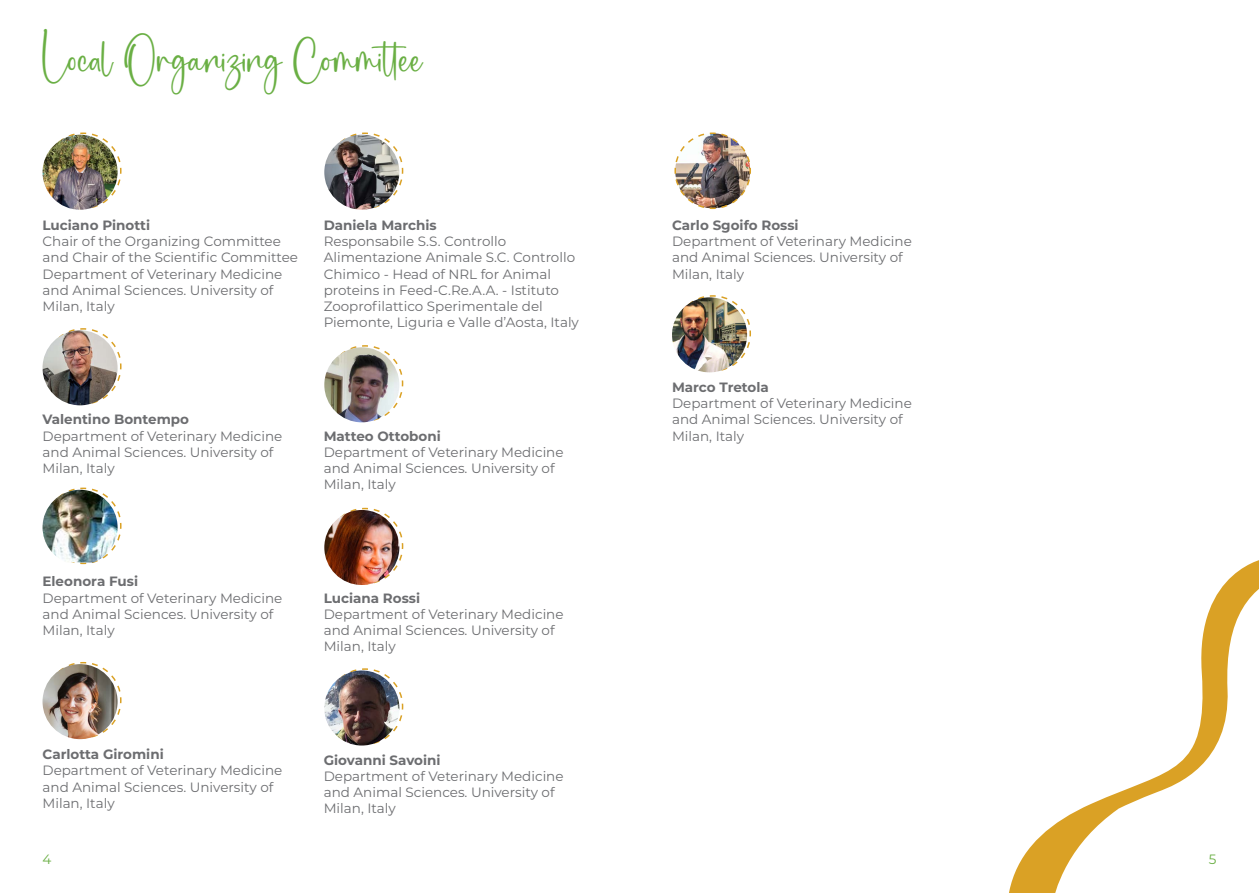
<style>
.page{position:relative;width:1259px;height:893px;background:#fff}
.page>*{position:absolute;margin:0;border:0;box-sizing:border-box;transform-origin:0 0}
.t1{font:30px "staywinter";color:#6aaf44}
.t2{font:13.5px/16.2px "Montserrat";color:#6c6d70}
.t3{font:700 13.5px "Montserrat";color:#6c6d70}
.t4{font:13.5px "Montserrat";color:#6aaf44}
</style>
<div class="page">
<svg style="left:1009px;top:560px;width:250px;height:333px"></svg>
<svg style="left:44px;top:132px;width:78px;height:78px"></svg>
<img style="left:43px;top:135px;width:75px;height:75px;border-radius:38px">
<svg style="left:44px;top:328px;width:78px;height:77px"></svg>
<img style="left:43px;top:330px;width:75px;height:75px;border-radius:38px">
<svg style="left:70px;top:487px;width:52px;height:78px"></svg>
<img style="left:43px;top:490px;width:75px;height:72px">
<svg style="left:44px;top:662px;width:78px;height:77px"></svg>
<img style="left:43px;top:664px;width:75px;height:75px;border-radius:38px">
<svg style="left:327px;top:132px;width:77px;height:78px"></svg>
<img style="left:324px;top:135px;width:75px;height:75px;border-radius:38px">
<svg style="left:327px;top:345px;width:77px;height:77px"></svg>
<img style="left:324px;top:347px;width:75px;height:75px;border-radius:38px">
<svg style="left:327px;top:507px;width:77px;height:78px"></svg>
<img style="left:324px;top:510px;width:75px;height:75px;border-radius:38px">
<svg style="left:327px;top:668px;width:77px;height:78px"></svg>
<img style="left:324px;top:670px;width:75px;height:75px;border-radius:38px">
<img style="left:674px;top:132px;width:77px;height:78px">
<svg style="left:673px;top:295px;width:78px;height:77px"></svg>
<img style="left:672px;top:297px;width:75px;height:75px;border-radius:38px">
<p class="t1" style="left:43px;top:44px;width:381px">Local Organizing Committee</p>
<p class="t3" style="left:43px;top:215px;width:109px">Luciano Pinotti</p>
<p class="t2" style="left:43px;top:233px;width:257px">Chair of the Organizing Committee and Chair of the Scientific Committee</p>
<p class="t2" style="left:43px;top:265px;width:241px">Department of Veterinary Medicine and Animal Sciences. University of<br>Milan, Italy</p>
<p class="t3" style="left:324px;top:215px;width:115px">Daniela Marchis</p>
<p class="t2" style="left:324px;top:233px;width:257px">Responsabile S.S. Controllo Alimentazione Animale S.C. Controllo Chimico - Head of NRL for Animal proteins in Feed-C.Re.A.A. - Istituto Zooprofilattico Sperimentale del Piemonte, Liguria e Valle d’Aosta, Italy</p>
<p class="t3" style="left:43px;top:410px;width:148px">Valentino Bontempo</p>
<p class="t2" style="left:43px;top:427px;width:241px">Department of Veterinary Medicine and Animal Sciences. University of<br>Milan, Italy</p>
<p class="t3" style="left:43px;top:572px;width:97px">Eleonora Fusi</p>
<p class="t2" style="left:43px;top:589px;width:241px">Department of Veterinary Medicine and Animal Sciences. University of<br>Milan, Italy</p>
<p class="t3" style="left:324px;top:426px;width:118px">Matteo Ottoboni</p>
<p class="t2" style="left:324px;top:443px;width:241px">Department of Veterinary Medicine and Animal Sciences. University of<br>Milan, Italy</p>
<p class="t3" style="left:324px;top:588px;width:98px">Luciana Rossi</p>
<p class="t2" style="left:324px;top:605px;width:241px">Department of Veterinary Medicine and Animal Sciences. University of<br>Milan, Italy</p>
<p class="t3" style="left:43px;top:745px;width:123px">Carlotta Giromini</p>
<p class="t2" style="left:43px;top:762px;width:241px">Department of Veterinary Medicine and Animal Sciences. University of<br>Milan, Italy</p>
<p class="t3" style="left:324px;top:750px;width:118px">Giovanni Savoini</p>
<p class="t2" style="left:324px;top:767px;width:241px">Department of Veterinary Medicine and Animal Sciences. University of<br>Milan, Italy</p>
<p class="t3" style="left:672px;top:215px;width:128px">Carlo Sgoifo Rossi</p>
<p class="t2" style="left:672px;top:233px;width:241px">Department of Veterinary Medicine and Animal Sciences. University of<br>Milan, Italy</p>
<p class="t3" style="left:672px;top:377px;width:98px">Marco Tretola</p>
<p class="t2" style="left:672px;top:395px;width:241px">Department of Veterinary Medicine and Animal Sciences. University of<br>Milan, Italy</p>
<p class="t4" style="left:43px;top:849px;width:10px">4</p>
<p class="t4" style="left:1208px;top:849px;width:9px">5</p>
</div>
